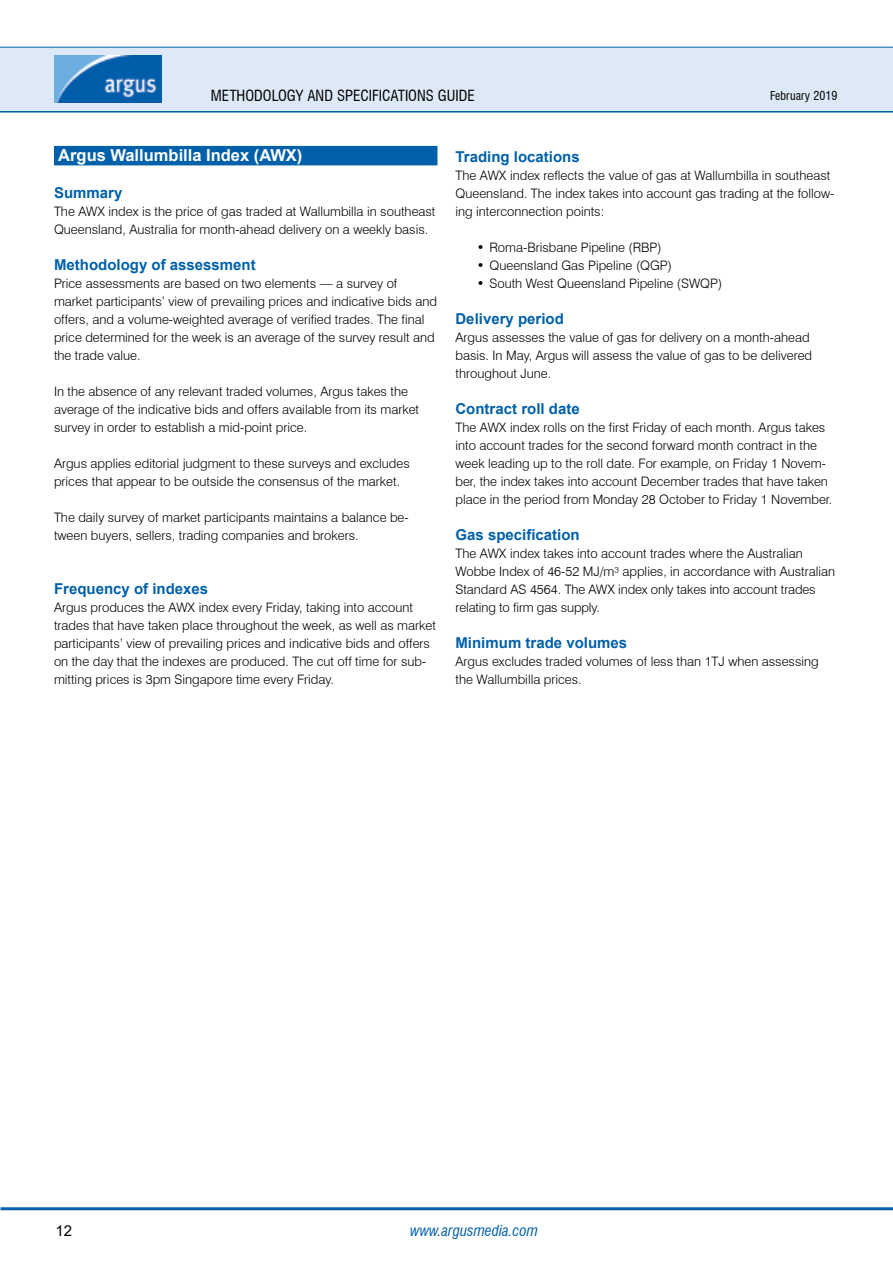
<style>
.page{position:relative;width:893px;height:1263px;background:#fff}
.page>*{position:absolute;margin:0;border:0;box-sizing:border-box;transform-origin:0 0}
.t1{font:700 16.5px "Arial";color:#fff}
.t2{font:700 15px "Arial";color:#0060a9}
.t3{font:condensed 15px "Swiss 721 BT";color:#000}
.t4{font:italic condensed 15px "Swiss 721 BT";color:#0060a9}
.t5{font:15px "Arial";color:#000}
.t6{font:300 13.05px/18px "Swiss 721 BT";color:#000}
.t7{font:condensed 12px "Swiss 721 BT";color:#000}
</style>
<div class="page">
<hr style="left:0;top:110px;width:893px;height:3px;background:#0060a9">
<div style="left:0;top:47px;width:893px;height:64px;background:#dee9f7"></div>
<hr style="left:0;top:47px;width:893px;height:1px;background:#0060a9">
<img style="left:54px;top:56px;width:108px;height:46px">
<hr style="left:1px;top:1207px;width:892px;height:3px;background:#0060a9">
<div style="left:54px;top:146px;width:383px;height:19px;background:#0060a9"></div>
<p class="t3" style="left:211px;top:86px;width:106px">METHODOLOGY AND</p>
<p class="t3" style="left:337px;top:86px;width:139px">SPECIFICATIONS GUIDE</p>
<p class="t7" style="left:770px;top:88px;width:69px">FEBRUARY 2019</p>
<p class="t1" style="left:58px;top:144px;width:246px">Argus Wallumbilla Index (AWX)</p>
<p class="t2" style="left:54px;top:182px;width:70px">Summary</p>
<p class="t6" style="left:54px;top:202px;width:383px">The AWX index is the price of gas traded at Wallumbilla in southeast<br>Queensland, Australia for month-ahead delivery on a weekly basis.</p>
<p class="t2" style="left:54px;top:254px;width:203px">Methodology of assessment</p>
<p class="t6" style="left:54px;top:274px;width:385px">Price assessments are based on two elements — a survey of market participants’ view of prevailing prices and indicative bids and offers, and a volume-weighted average of verified trades. The final price determined for the week is an average of the survey result and the trade value.</p>
<p class="t6" style="left:54px;top:382px;width:367px">In the absence of any relevant traded volumes, Argus takes the average of the indicative bids and offers available from its market survey in order to establish a mid-point price.</p>
<p class="t6" style="left:54px;top:454px;width:357px">Argus applies editorial judgment to these surveys and excludes prices that appear to be outside the consensus of the market.</p>
<p class="t6" style="left:54px;top:508px;width:356px">The daily survey of market participants maintains a balance be&shy;tween buyers, sellers, trading companies and brokers.</p>
<p class="t2" style="left:54px;top:578px;width:156px">Frequency of indexes</p>
<p class="t6" style="left:54px;top:598px;width:383px">Argus produces the AWX index every Friday, taking into account trades that have taken place throughout the week, as well as market participants’ view of prevailing prices and indicative bids and offers on the day that the indexes are produced. The cut off time for sub&shy;mitting prices is 3pm Singapore time every Friday.</p>
<p class="t2" style="left:455px;top:146px;width:126px">Trading locations</p>
<p class="t6" style="left:455px;top:166px;width:380px">The AWX index reflects the value of gas at Wallumbilla in southeast<br>Queensland. The index takes into account gas trading at the follow&shy;ing interconnection points:</p>
<p class="t6" style="left:477px;top:238px;width:186px">• Roma-Brisbane Pipeline (RBP)</p>
<p class="t6" style="left:477px;top:256px;width:197px">• Queensland Gas Pipeline (QGP)</p>
<p class="t6" style="left:477px;top:274px;width:247px">• South West Queensland Pipeline (SWQP)</p>
<p class="t2" style="left:455px;top:308px;width:110px">Delivery period</p>
<p class="t6" style="left:455px;top:328px;width:358px">Argus assesses the value of gas for delivery on a month-ahead basis. In May, Argus will assess the value of gas to be delivered throughout June.</p>
<p class="t2" style="left:455px;top:398px;width:126px">Contract roll date</p>
<p class="t6" style="left:455px;top:418px;width:378px">The AWX index rolls on the first Friday of each month. Argus takes into account trades for the second forward month contract in the week leading up to the roll date. For example, on Friday 1 Novem&shy;ber, the index takes into account December trades that have taken place in the period from Monday 28 October to Friday 1 November.</p>
<p class="t2" style="left:455px;top:524px;width:126px">Gas specification</p>
<p class="t6" style="left:455px;top:544px;width:381px">The AWX index takes into account trades where the Australian Wobbe Index of 46-52 MJ/m³ applies, in accordance with Australian Standard AS 4564. The AWX index only takes into account trades relating to firm gas supply.</p>
<p class="t2" style="left:455px;top:632px;width:173px">Minimum trade volumes</p>
<p class="t6" style="left:455px;top:652px;width:365px">Argus excludes traded volumes of less than 1TJ when assessing the Wallumbilla prices.</p>
<p class="t5" style="left:55px;top:1220px;width:18px">12</p>
<p class="t4" style="left:410px;top:1221px;width:129px">www.argusmedia.com</p>
</div>
